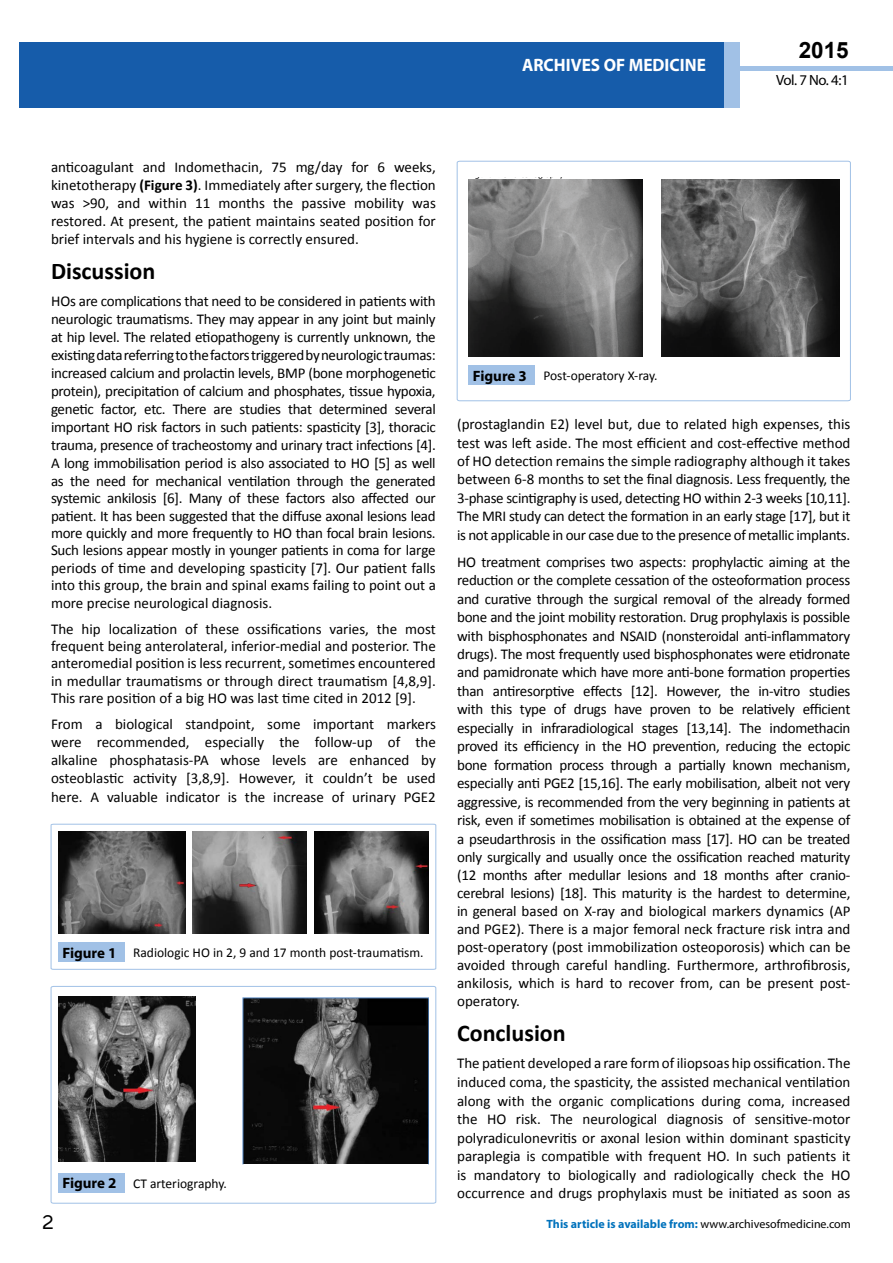
<style>
.page{position:relative;width:893px;height:1263px;background:#fff}
.page>*{position:absolute;margin:0;border:0;box-sizing:border-box;transform-origin:0 0}
.t1{font:25.5px "Tunga";color:#000}
.t2{font:700 24px "Calibri";color:#000}
.t3{font:700 22.5px "Arial";color:#000}
.t4{font:700 18px "Myriad Pro";color:#fff;scale:.96 1}
.t5{font:15px/18.3px "Calibri";color:#000;text-align:justify}
.t6{font:14.85px "Myriad Pro";color:#000}
.t7{font:13.5px "Calibri";color:#000}
.t8{font:700 12px "Myriad Pro";color:#0072bc}
.s1{font-weight:700}
.s2{font-family:"Myriad Pro";font-weight:700;font-size:15px}
.s3{font-weight:400;color:#000}
</style>
<div class="page">
<div style="left:722px;top:66px;width:171px;height:5px;background:#a1c1e6"></div>
<div style="left:19px;top:42px;width:706px;height:66px;background:#165caa"></div>
<div style="left:725px;top:42px;width:15px;height:66px;background:#a1c1e6"></div>
<svg style="left:51px;top:986px;width:385px;height:217px"></svg>
<img style="left:58px;top:997px;width:138px;height:165px">
<img style="left:244px;top:999px;width:183px;height:163px">
<div style="left:58px;top:1173px;width:67px;height:19px;background:#a1c1e6"></div>
<svg style="left:51px;top:824px;width:385px;height:145px"></svg>
<img style="left:58px;top:831px;width:127px;height:102px">
<img style="left:193px;top:831px;width:113px;height:103px">
<img style="left:314px;top:831px;width:115px;height:102px">
<div style="left:58px;top:942px;width:67px;height:20px;background:#a1c1e6"></div>
<svg style="left:457px;top:161px;width:393px;height:240px"></svg>
<img style="left:468px;top:179px;width:174px;height:178px">
<img style="left:661px;top:179px;width:178px;height:178px">
<div style="left:468px;top:365px;width:67px;height:20px;background:#a1c1e6"></div>
<p class="t4" style="left:522px;top:53px;width:193px">ARCHIVES OF MEDICINE</p>
<h3 class="t3" style="left:799px;top:35px;width:52px">2015</h3>
<p class="t6" style="left:776px;top:71px;width:74px">Vol. 7 No. 4:1</p>
<p class="t5" style="left:51px;top:158px;width:386px">anticoagulant and Indomethacin, 75 mg/day for 6 weeks, kinetotherapy <span class="s1">(Figure 3)</span>. Immediately after surgery, the flection was &gt;90, and within 11 months the passive mobility was restored. At present, the patient maintains seated position for brief intervals and his hygiene is correctly ensured.</p>
<h2 class="t2" style="left:51px;top:256px;width:106px">Discussion</h2>
<p class="t5" style="left:51px;top:292px;width:386px;line-height:17.7px">HOs are complications that need to be considered in patients with neurologic traumatisms. They may appear in any joint but mainly at hip level. The related etiopathogeny is currently unknown, the existing data referring to the factors triggered by neurologic traumas: increased calcium and prolactin levels, BMP (bone morphogenetic protein), precipitation of calcium and phosphates, tissue hypoxia, genetic factor, etc. There are studies that determined several important HO risk factors in such patients: spasticity [3], thoracic trauma, presence of tracheostomy and urinary tract infections [4].<br>A long immobilisation period is also associated to HO [5] as well as the need for mechanical ventilation through the generated systemic ankilosis [6]. Many of these factors also affected our patient. It has been suggested that the diffuse axonal lesions lead more quickly and more frequently to HO than focal brain lesions.<br>Such lesions appear mostly in younger patients in coma for large periods of time and developing spasticity [7]. Our patient falls into this group, the brain and spinal exams failing to point out a more precise neurological diagnosis.</p>
<p class="t5" style="left:51px;top:620px;width:386px;line-height:17.4px">The hip localization of these ossifications varies, the most frequent being anterolateral, inferior-medial and posterior. The anteromedial position is less recurrent, sometimes encountered in medullar traumatisms or through direct traumatism [4,8,9].<br>This rare position of a big HO was last time cited in 2012 [9].</p>
<p class="t5" style="left:51px;top:715px;width:386px">From a biological standpoint, some important markers were recommended, especially the follow-up of the alkaline phosphatasis-PA whose levels are enhanced by osteoblastic activity [3,8,9]. However, it couldn’t be used here. A valuable indicator is the increase of urinary PGE2</p>
<p class="t7" style="left:62px;top:944px;width:363px"><span class="s2">Figure 1</span> Radiologic HO in 2, 9 and 17 month post-traumatism.</p>
<p class="t7" style="left:62px;top:1175px;width:166px"><span class="s2">Figure 2</span> CT arteriography.</p>
<p class="t7" style="left:473px;top:367px;width:186px"><span class="s2">Figure 3</span> Post-operatory X-ray.</p>
<p class="t5" style="left:457px;top:415px;width:395px">(prostaglandin E2) level but, due to related high expenses, this test was left aside. The most efficient and cost-effective method of HO detection remains the simple radiography although it takes between 6-8 months to set the final diagnosis. Less frequently, the 3-phase scintigraphy is used, detecting HO within 2-3 weeks [10,11].<br>The MRI study can detect the formation in an early stage [17], but it is not applicable in our case due to the presence of metallic implants.</p>
<p class="t5" style="left:457px;top:553px;width:395px">HO treatment comprises two aspects: prophylactic aiming at the reduction or the complete cessation of the osteoformation process and curative through the surgical removal of the already formed bone and the joint mobility restoration. Drug prophylaxis is possible with bisphosphonates and NSAID (nonsteroidal anti-inflammatory drugs). The most frequently used bisphosphonates were etidronate and pamidronate which have more anti-bone formation properties than antiresorptive effects [12]. However, the in-vitro studies with this type of drugs have proven to be relatively efficient especially in infraradiological stages [13,14]. The indomethacin proved its efficiency in the HO prevention, reducing the ectopic bone formation process through a partially known mechanism, especially anti PGE2 [15,16]. The early mobilisation, albeit not very aggressive, is recommended from the very beginning in patients at risk, even if sometimes mobilisation is obtained at the expense of a pseudarthrosis in the ossification mass [17]. HO can be treated only surgically and usually once the ossification reached maturity (12 months after medullar lesions and 18 months after cranio&shy;cerebral lesions) [18]. This maturity is the hardest to determine, in general based on X-ray and biological markers dynamics (AP and PGE2). There is a major femoral neck fracture risk intra and post-operatory (post immobilization osteoporosis) which can be avoided through careful handling. Furthermore, arthrofibrosis, ankilosis, which is hard to recover from, can be present post&shy;operatory.</p>
<h2 class="t2" style="left:457px;top:1018px;width:110px">Conclusion</h2>
<p class="t5" style="left:457px;top:1054px;width:395px">The patient developed a rare form of iliopsoas hip ossification. The induced coma, the spasticity, the assisted mechanical ventilation along with the organic complications during coma, increased the HO risk. The neurological diagnosis of sensitive-motor polyradiculonevritis or axonal lesion within dominant spasticity paraplegia is compatible with frequent HO. In such patients it is mandatory to biologically and radiologically check the HO occurrence and drugs prophylaxis must be initiated as soon as</p>
<h1 class="t1" style="left:42px;top:1205px;width:13px">2</h1>
<p class="t8" style="left:546px;top:1216px;width:306px">This article is available from: <span class="s3">www.archivesofmedicine.com</span></p>
</div>
